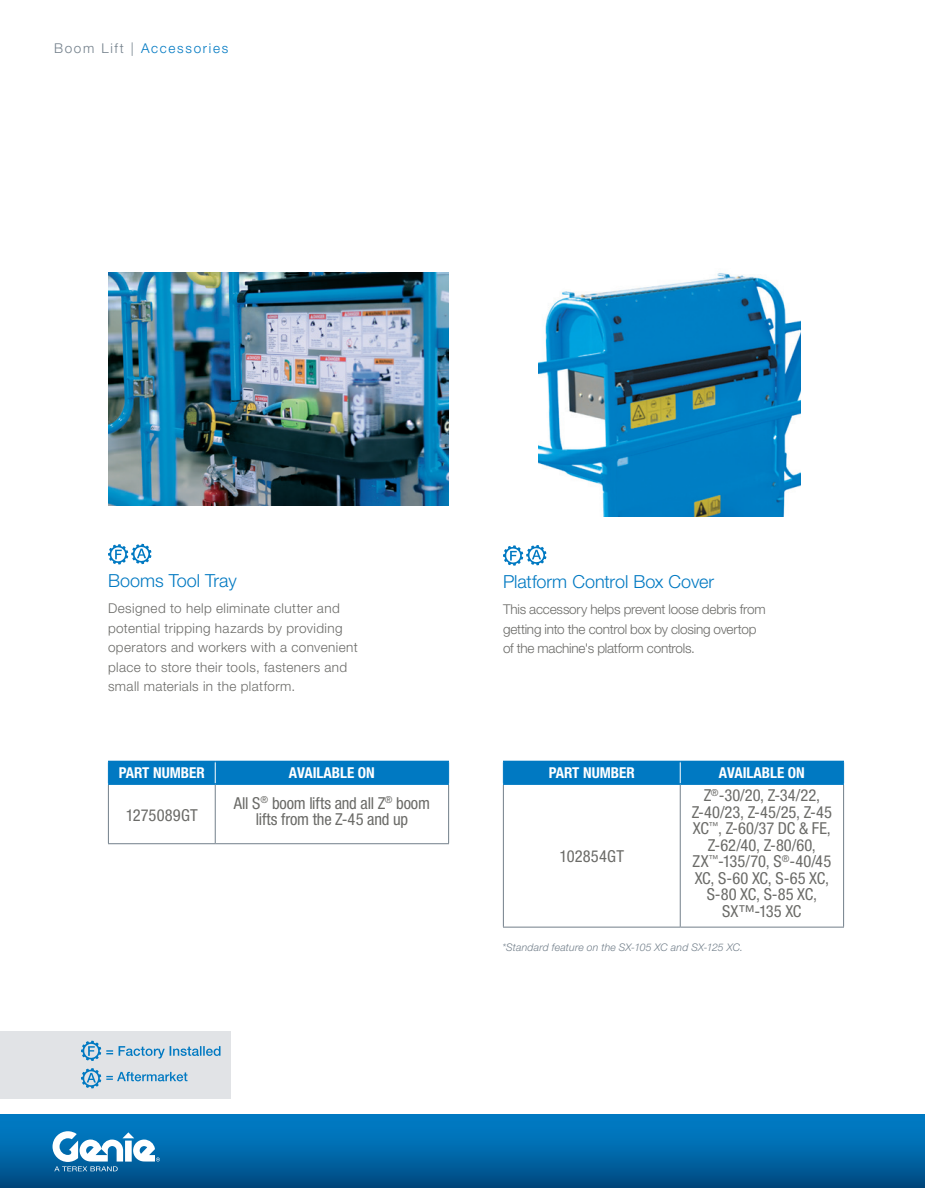
<style>
.page{position:relative;width:925px;height:1188px;background:#fff}
.page>*{position:absolute;margin:0;border:0;box-sizing:border-box;transform-origin:0 0}
.Subhead{font:300 18px "Helvetica Neue LT Std";color:#0079c2}
.Table_Copy{font:condensed 16.5px/16.5px "Helvetica Neue LT Std";letter-spacing:-.005em;color:#6b6b68;text-align:center}
.Table_Headlines{font:700 condensed 15px "Helvetica Neue LT Std";color:#fff}
.Body_Copy{font:300 13.5px/19.5px "Helvetica Neue LT Std";letter-spacing:.02em;color:#6b6b68}
.Body_Copy-2{font:300 13.5px/19.5px "Helvetica Neue LT Std";letter-spacing:-.015em;color:#6b6b68}
.Page_Section{font:300 13.5px "Helvetica Neue LT Std";letter-spacing:.125em;color:#0079c2}
.t1{font:italic 300 10.5px "Helvetica Neue LT Std";letter-spacing:.015em;color:#727f8a}
.s1{color:#727f8a}
</style>
<div class="page">
<div style="left:0;top:1115px;width:925px;height:73px;background:linear-gradient(to bottom,#0082cd,#004b82)"></div>
<svg style="left:108px;top:544px;width:43px;height:21px"></svg>
<svg style="left:503px;top:545px;width:43px;height:21px"></svg>
<img style="left:538px;top:273px;width:262px;height:243px">
<img style="left:108px;top:272px;width:341px;height:233px">
<hr style="left:108px;top:785px;width:1px;height:58px;background:#727f8a">
<hr style="left:108px;top:843px;width:107px;height:1px;background:#727f8a">
<hr style="left:215px;top:785px;width:1px;height:58px;background:#727f8a">
<hr style="left:448px;top:785px;width:1px;height:58px;background:#727f8a">
<hr style="left:215px;top:843px;width:234px;height:1px;background:#727f8a">
<div style="left:108px;top:761px;width:341px;height:22px;background:#0079c2"></div>
<hr style="left:108px;top:783px;width:107px;height:2px;background:#0079c2">
<hr style="left:215px;top:783px;width:234px;height:2px;background:#0079c2">
<hr style="left:503px;top:785px;width:1px;height:142px;background:#727f8a">
<hr style="left:503px;top:927px;width:177px;height:1px;background:#727f8a">
<hr style="left:680px;top:785px;width:1px;height:142px;background:#727f8a">
<hr style="left:843px;top:785px;width:1px;height:142px;background:#727f8a">
<hr style="left:680px;top:927px;width:164px;height:1px;background:#727f8a">
<div style="left:503px;top:761px;width:341px;height:22px;background:#0079c2"></div>
<hr style="left:503px;top:783px;width:177px;height:2px;background:#0079c2">
<hr style="left:680px;top:783px;width:164px;height:2px;background:#0079c2">
<div style="left:0;top:1031px;width:230px;height:68px;background:#e1e3e6"></div>
<svg style="left:81px;top:1041px;width:139px;height:20px"></svg>
<svg style="left:81px;top:1068px;width:106px;height:20px"></svg>
<svg style="left:53px;top:1131px;width:107px;height:40px"></svg>
<p class="Page_Section" style="left:54px;top:40px;width:176px"><span class="s1">Boom Lift |</span> Accessories</p>
<p class="Subhead" style="left:108px;top:569px;width:130px">Booms Tool Tray</p>
<p class="Body_Copy" style="left:108px;top:598px;width:251px">Designed to help eliminate clutter and potential tripping hazards by providing operators and workers with a convenient place to store their tools, fasteners and small materials in the platform.</p>
<p class="Table_Headlines" style="left:119px;top:764px;width:87px">PART NUMBER</p>
<p class="Table_Headlines" style="left:289px;top:764px;width:87px">AVAILABLE ON</p>
<p class="Table_Copy" style="left:126px;top:806px;width:73px">1275089GT</p>
<p class="Table_Copy" style="left:234px;top:795px;width:197px">All S<sup>®</sup> boom lifts and all Z<sup>®</sup> boom lifts from the Z-45 and up</p>
<p class="Subhead" style="left:503px;top:571px;width:213px">Platform Control Box Cover</p>
<p class="Body_Copy-2" style="left:503px;top:599px;width:264px">This accessory helps prevent loose debris from getting into the control box by closing overtop of the machine's platform controls.</p>
<p class="Table_Headlines" style="left:549px;top:764px;width:87px">PART NUMBER</p>
<p class="Table_Headlines" style="left:719px;top:764px;width:87px">AVAILABLE ON</p>
<p class="Table_Copy" style="left:559px;top:848px;width:66px">102854GT</p>
<p class="Table_Copy" style="left:692px;top:787px;width:142px">Z<sup>®</sup>-30/20, Z-34/22,<br>Z-40/23, Z-45/25, Z-45<br>XC<sup>™</sup>, Z-60/37 DC &amp; FE,<br>Z-62/40, Z-80/60,<br>ZX<sup>™</sup>-135/70, S<sup>®</sup>-40/45<br>XC, S-60 XC, S-65 XC,<br>S-80 XC, S-85 XC,<br>SX™-135 XC</p>
<p class="t1" style="left:502px;top:941px;width:242px">*Standard feature on the SX-105 XC and SX-125 XC.</p>
</div>
